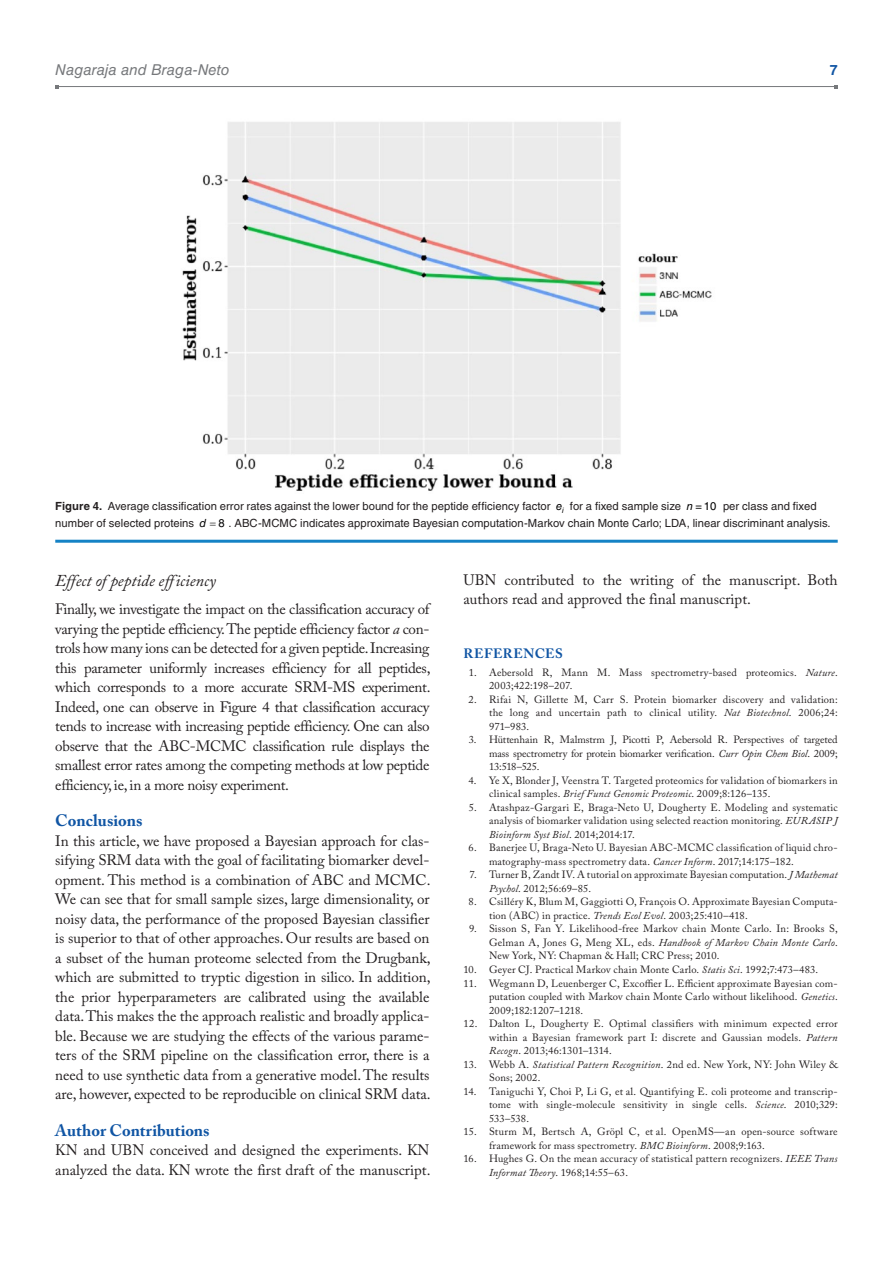
<style>
.page{position:relative;width:893px;height:1263px;background:#fff}
.page>*{position:absolute;margin:0;border:0;box-sizing:border-box;transform-origin:0 0}
.t1{font:700 16.5px "Adobe Caslon Pro";color:#1055a4}
.t2{font:italic 16.5px "Adobe Caslon Pro";color:#231f20}
.t3{font:15px/19.5px "Adobe Caslon Pro";color:#231f20;text-align:justify}
.t4{font:italic 15px "Helvetica LT Std";color:#76787b}
.t5{font:700 14.25px "Helvetica LT Std";color:#1055a4}
.t6{font:700 13.5px "Adobe Caslon Pro";color:#1055a4}
.t7{font:11.25px/16.5px "Helvetica LT Std";letter-spacing:.005em;color:#231f20}
.t8{font:10.5px/13.5px "Adobe Caslon Pro";letter-spacing:.015em;color:#231f20}
.s1{font-weight:700}
.s2{font-style:italic;color:#000}
.s3{color:#000}
.s4{font-style:italic}
</style>
<div class="page">
<hr style="left:57px;top:86px;width:779px;height:1px;background:#76787b">
<hr style="left:55px;top:540px;width:783px;height:3px;background:#1582c5">
<img style="left:182px;top:122px;width:530px;height:369px">
<h2 class="t4" style="left:55px;top:61px;width:176px">Nagaraja and Braga-Neto</h2>
<h3 class="t5" style="left:830px;top:61px;width:9px">7</h3>
<p class="t7" style="left:55px;top:498px;width:777px"><span class="s1">Figure 4.</span> Average classification error rates against the lower bound for the peptide efficiency factor <span class="s2">e</span><sub>i</sub> for a fixed sample size <span class="s2">n</span> <span class="s3">=10</span> per class and fixed number of selected proteins <span class="s2">d</span> <span class="s3">8</span> . ABC-MCMC indicates approximate Bayesian computation-Markov chain Monte Carlo; LDA, linear discriminant analysis.</p>
<h1 class="t2" style="left:55px;top:570px;width:162px">Effect of peptide efficiency</h1>
<p class="t3" style="left:55px;top:599px;width:377px">Finally, we investigate the impact on the classification accuracy of varying the peptide efficiency. The peptide efficiency factor <span class="s4">a</span> con&shy;trols how many ions can be detected for a given peptide. Increasing this parameter uniformly increases efficiency for all peptides, which corresponds to a more accurate SRM-MS experiment.<br>Indeed, one can observe in Figure 4 that classification accuracy tends to increase with increasing peptide efficiency. One can also observe that the ABC-MCMC classification rule displays the smallest error rates among the competing methods at low peptide efficiency, ie, in a more noisy experiment.</p>
<h1 class="t1" style="left:55px;top:811px;width:89px">Conclusions</h1>
<p class="t3" style="left:55px;top:831px;width:377px">In this article, we have proposed a Bayesian approach for clas&shy;sifying SRM data with the goal of facilitating biomarker devel&shy;opment. This method is a combination of ABC and MCMC.<br>We can see that for small sample sizes, large dimensionality, or noisy data, the performance of the proposed Bayesian classifier is superior to that of other approaches. Our results are based on a subset of the human proteome selected from the Drugbank, which are submitted to tryptic digestion in silico. In addition, the prior hyperparameters are calibrated using the available data. This makes the the approach realistic and broadly applica&shy;ble. Because we are studying the effects of the various parame&shy;ters of the SRM pipeline on the classification error, there is a need to use synthetic data from a generative model. The results are, however, expected to be reproducible on clinical SRM data.</p>
<h1 class="t1" style="left:55px;top:1120px;width:156px">Author Contributions</h1>
<h2 class="t3" style="left:55px;top:1140px;width:377px">KN and UBN conceived and designed the experiments. KN analyzed the data. KN wrote the first draft of the manuscript.</h2>
<h2 class="t3" style="left:463px;top:570px;width:376px">UBN contributed to the writing of the manuscript. Both authors read and approved the final manuscript.</h2>
<p class="t6" style="left:463px;top:646px;width:41px">References</p>
<p class="t8" style="left:489px;top:665px;width:350px;text-indent:-20px">1. Aebersold R, Mann M. Mass spectrometry-based proteomics. <span class="s4">Nature</span>.<br>2003;422:198–207.</p>
<p class="t8" style="left:489px;top:692px;width:350px;text-align:justify;text-indent:-21px">2. Rifai N, Gillette M, Carr S. Protein biomarker discovery and validation: the long and uncertain path to clinical utility. <span class="s4">Nat Biotechnol</span>. 2006;24:<br>971–983.</p>
<p class="t8" style="left:489px;top:733px;width:350px;text-align:justify;text-indent:-20px">3. Hüttenhain R, Malmstrm J, Picotti P, Aebersold R. Perspectives of targeted mass spectrometry for protein biomarker verification. <span class="s4">Curr Opin Chem Biol</span>. 2009; 13:518–525.</p>
<p class="t8" style="left:489px;top:773px;width:350px;text-indent:-20px">4. Ye X, Blonder J, Veenstra T. Targeted proteomics for validation of biomarkers in clinical samples. <span class="s4">Brief Funct Genomic Proteomic</span>. 2009;8:126–135.</p>
<p class="t8" style="left:489px;top:800px;width:350px;text-align:justify;text-indent:-20px">5. Atashpaz-Gargari E, Braga-Neto U, Dougherty E. Modeling and systematic analysis of biomarker validation using selected reaction monitoring. <span class="s4">EURASIP J Bioinform Syst Biol</span>. 2014;2014:17.</p>
<p class="t8" style="left:489px;top:841px;width:350px;text-indent:-21px">6. Banerjee U, Braga-Neto U. Bayesian ABC-MCMC classification of liquid chro&shy;matography-mass spectrometry data. <span class="s4">Cancer Inform</span>. 2017;14:175–182.</p>
<p class="t8" style="left:489px;top:868px;width:350px;text-indent:-20px">7. Turner B, Zandt IV. A tutorial on approximate Bayesian computation. <span class="s4">J Mathemat<br>Psychol</span>. 2012;56:69–85.</p>
<p class="t8" style="left:489px;top:895px;width:350px;text-indent:-21px">8. Csilléry K, Blum M, Gaggiotti O, François O. Approximate Bayesian Computa&shy;tion (ABC) in practice. <span class="s4">Trends Ecol Evol</span>. 2003;25:410–418.</p>
<p class="t8" style="left:489px;top:922px;width:350px;text-align:justify;text-indent:-20px">9. Sisson S, Fan Y. Likelihood-free Markov chain Monte Carlo. In: Brooks S, Gelman A, Jones G, Meng XL, eds. <span class="s4">Handbook of Markov Chain Monte Carlo</span>.<br>New York, NY: Chapman &amp; Hall; CRC Press; 2010.</p>
<p class="t8" style="left:463px;top:963px;width:356px">10. Geyer CJ. Practical Markov chain Monte Carlo. <span class="s4">Statis Sci</span>. 1992;7:473–483.</p>
<p class="t8" style="left:489px;top:976px;width:350px;text-align:justify;text-indent:-25px">11. Wegmann D, Leuenberger C, Excoffier L. Efficient approximate Bayesian com&shy;putation coupled with Markov chain Monte Carlo without likelihood. <span class="s4">Genetics</span>.<br>2009;182:1207–1218.</p>
<p class="t8" style="left:489px;top:1017px;width:350px;text-align:justify;text-indent:-26px">12. Dalton L, Dougherty E. Optimal classifiers with minimum expected error within a Bayesian framework part I: discrete and Gaussian models. <span class="s4">Pattern Recogn</span>. 2013;46:1301–1314.</p>
<p class="t8" style="left:489px;top:1057px;width:350px;text-indent:-26px">13. Webb A. <span class="s4">Statistical Pattern Recognition</span>. 2nd ed. New York, NY: John Wiley &amp;<br>Sons; 2002.</p>
<p class="t8" style="left:489px;top:1084px;width:350px;text-align:justify;text-indent:-25px">14. Taniguchi Y, Choi P, Li G, et al. Quantifying E. coli proteome and transcrip&shy;tome with single-molecule sensitivity in single cells. <span class="s4">Science</span>. 2010;329:<br>533–538.</p>
<p class="t8" style="left:489px;top:1125px;width:350px;text-indent:-26px">15. Sturm M, Bertsch A, Gröpl C, et al. OpenMS—an open-source software framework for mass spectrometry. <span class="s4">BMC Bioinform</span>. 2008;9:163.</p>
<p class="t8" style="left:489px;top:1152px;width:350px;text-indent:-26px">16. Hughes G. On the mean accuracy of statistical pattern recognizers. <span class="s4">IEEE Trans<br>Informat Theory</span>. 1968;14:55–63.</p>
</div>
